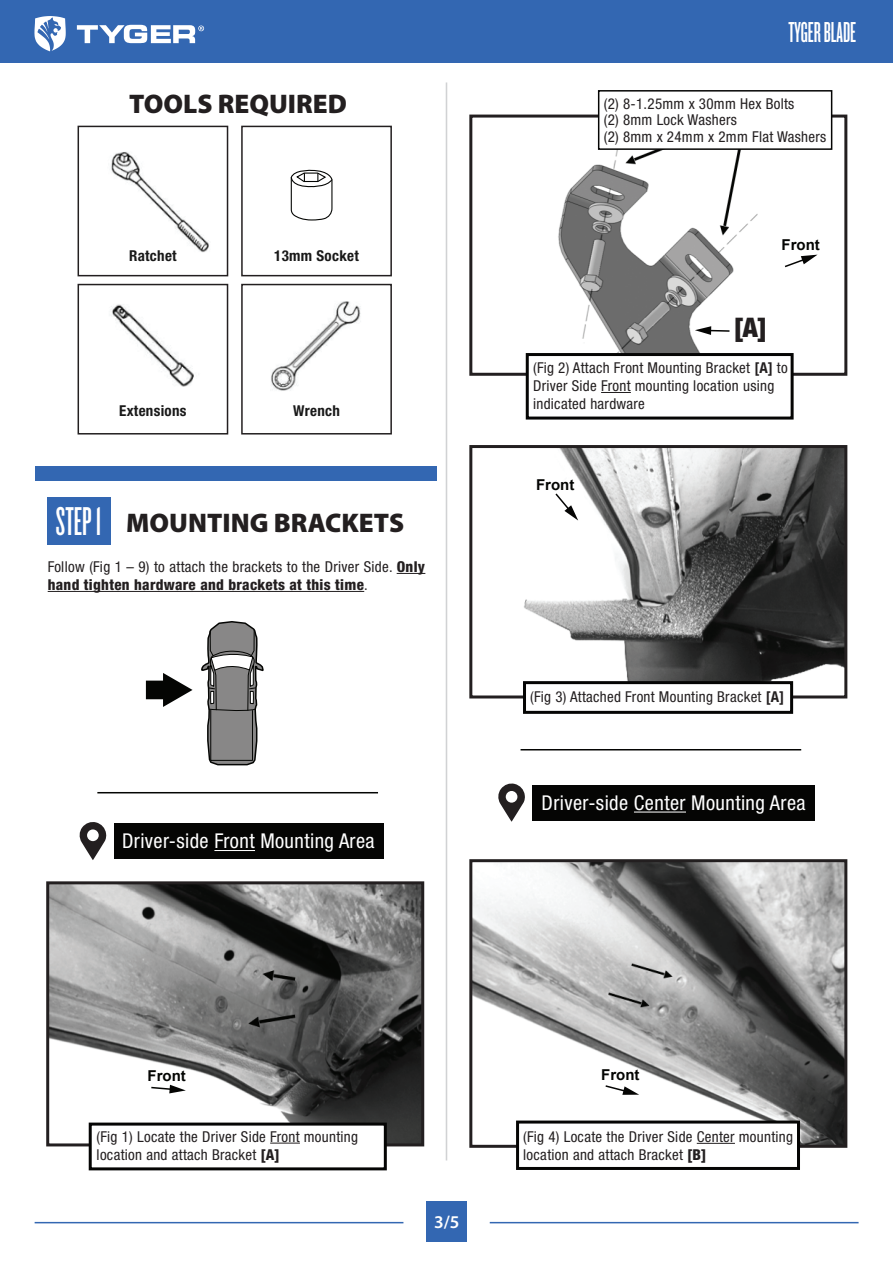
<style>
.page{position:relative;width:893px;height:1263px;background:#fff}
.page>*{position:absolute;margin:0;border:0;box-sizing:border-box;transform-origin:0 0}
.t1{font:41.85px "Knockout HTF46 Flyweight";color:#fff}
.t2{font:30px "Knockout HTF46 Flyweight";color:#fff}
.t3{font:900 27px "Myriad Pro";color:#231f20}
.t4{font:900 condensed 27px "Helvetica Neue LT Std";color:#231f20}
.t5{font:condensed 20.4px "Helvetica Neue LT Std";letter-spacing:.02em;color:#fff}
.t6{font:600 18px "Myriad Pro";color:#fff}
.t7{font:condensed 15px/18px "Helvetica Neue LT Std";letter-spacing:.02em;color:#231f20}
.t8{font:700 condensed 15px "Helvetica Neue LT Std";letter-spacing:.02em;color:#191919}
.t9{font:700 15px "Arial";color:#040503}
.s1{font-weight:800}
.s2{font-weight:700}
</style>
<div class="page">
<hr style="left:446px;top:82px;width:1px;height:1078px;background:#d1d2d4">
<svg style="left:397px;top:573px;width:28px;height:1px"></svg>
<hr style="left:48px;top:591px;width:316px;height:1px;background:#231f20">
<div style="left:48px;top:497px;width:63px;height:47px;background:#3367b2"></div>
<div style="left:35px;top:466px;width:401px;height:15px;background:#3367b2"></div>
<div style="left:0;top:0;width:893px;height:63px;background:#3367b2"></div>
<svg style="left:34px;top:16px;width:32px;height:35px"></svg>
<svg style="left:77px;top:25px;width:127px;height:18px"></svg>
<svg style="left:201px;top:621px;width:63px;height:145px"></svg>
<div style="left:427px;top:1201px;width:40px;height:40px;background:#3367b2"></div>
<hr style="left:35px;top:1222px;width:368px;height:1px;background:#3367b2">
<hr style="left:490px;top:1222px;width:369px;height:1px;background:#3367b2">
<img style="left:111px;top:152px;width:98px;height:101px">
<img style="left:271px;top:301px;width:90px;height:90px">
<img style="left:111px;top:304px;width:83px;height:83px">
<div style="left:78px;top:126px;width:150px;height:150px;border:2px solid #231f20"></div>
<div style="left:78px;top:284px;width:150px;height:150px;border:2px solid #231f20"></div>
<div style="left:241px;top:284px;width:151px;height:150px;border:2px solid #231f20"></div>
<div style="left:241px;top:126px;width:151px;height:150px;border:2px solid #231f20"></div>
<img style="left:525px;top:130px;width:233px;height:242px">
<div style="left:469px;top:115px;width:378px;height:261px;border:3px solid #231f20"></div>
<div style="left:526px;top:353px;width:268px;height:67px;background:#fff;border:3px solid #050504"></div>
<hr style="left:601px;top:392px;width:30px;height:1px;background:#231f20">
<hr style="left:97px;top:792px;width:281px;height:1px;background:#040503">
<div style="left:114px;top:823px;width:269px;height:36px;background:#050504"></div>
<svg style="left:79px;top:822px;width:27px;height:38px"></svg>
<hr style="left:214px;top:850px;width:41px;height:1px;background:#fff">
<hr style="left:521px;top:749px;width:280px;height:1px;background:#040503">
<div style="left:532px;top:785px;width:283px;height:36px;background:#050504"></div>
<svg style="left:498px;top:783px;width:27px;height:39px"></svg>
<hr style="left:634px;top:811px;width:52px;height:1px;background:#fff">
<svg style="left:785px;top:255px;width:32px;height:13px"></svg>
<svg style="left:290px;top:169px;width:43px;height:52px"></svg>
<img style="left:524px;top:449px;width:319px;height:245px">
<div style="left:469px;top:445px;width:378px;height:253px;border:3px solid #231f20"></div>
<div style="left:523px;top:681px;width:270px;height:33px;background:#fff;border:3px solid #050504"></div>
<img style="left:50px;top:885px;width:370px;height:257px">
<div style="left:46px;top:881px;width:378px;height:265px;border:3px solid #231f20"></div>
<div style="left:89px;top:1122px;width:298px;height:48px;background:#fff;border:3px solid #050504"></div>
<hr style="left:270px;top:1143px;width:30px;height:1px;background:#231f20">
<svg style="left:150px;top:1085px;width:36px;height:8px"></svg>
<div style="left:598px;top:90px;width:234px;height:60px;background:#fff;border:2px solid #050504"></div>
<svg style="left:146px;top:673px;width:47px;height:34px"></svg>
<svg style="left:695px;top:326px;width:36px;height:9px"></svg>
<svg style="left:554px;top:492px;width:24px;height:28px"></svg>
<img style="left:473px;top:863px;width:370px;height:281px">
<div style="left:469px;top:859px;width:378px;height:289px;border:3px solid #231f20"></div>
<div style="left:516px;top:1120px;width:284px;height:50px;background:#fff;border:3px solid #050504"></div>
<hr style="left:697px;top:1143px;width:38px;height:1px;background:#231f20">
<svg style="left:604px;top:1084px;width:35px;height:11px"></svg>
<h3 class="t3" style="left:129px;top:86px;width:219px">TOOLS REQUIRED</h3>
<p class="t8" style="left:129px;top:247px;width:49px">Ratchet</p>
<p class="t8" style="left:274px;top:247px;width:86px">13mm Socket</p>
<p class="t8" style="left:119px;top:401px;width:69px">Extensions</p>
<p class="t8" style="left:293px;top:401px;width:48px">Wrench</p>
<h1 class="t1" style="left:56px;top:500px;width:47px">STEP 1</h1>
<h3 class="t3" style="left:126px;top:504px;width:280px">MOUNTING BRACKETS</h3>
<p class="t7" style="left:48px;top:557px;width:379px">Follow (Fig 1 – 9) to attach the brackets to the Driver Side. <span class="s1">Only hand tighten hardware and brackets at this time</span>.</p>
<h3 class="t5" style="left:122px;top:829px;width:254px">Driver-side Front Mounting Area</h3>
<h2 class="t2" style="left:788px;top:17px;width:69px">TYGER BLADE</h2>
<p class="t7" style="left:604px;top:95px;width:224px;line-height:16.5px">(2) 8-1.25mm x 30mm Hex Bolts<br>(2) 8mm Lock Washers<br>(2) 8mm x 24mm x 2mm Flat Washers</p>
<p class="t9" style="left:782px;top:235px;width:40px">Front</p>
<h3 class="t4" style="left:734px;top:311px;width:33px">[A]</h3>
<p class="t7" style="left:533px;top:359px;width:256px">(Fig 2) Attach Front Mounting Bracket <span class="s2">[A]</span> to<br>Driver Side Front mounting location using indicated hardware</p>
<p class="t9" style="left:536px;top:475px;width:40px">Front</p>
<p class="t7" style="left:530px;top:688px;width:255px">(Fig 3) Attached Front Mounting Bracket <span class="s2">[A]</span></p>
<h3 class="t5" style="left:542px;top:791px;width:265px">Driver-side Center Mounting Area</h3>
<p class="t9" style="left:148px;top:1066px;width:40px">Front</p>
<p class="t7" style="left:97px;top:1127px;width:263px">(Fig 1) Locate the Driver Side Front mounting location and attach Bracket <span class="s1">[A]</span></p>
<p class="t6" style="left:434px;top:1210px;width:27px">3/5</p>
<p class="t9" style="left:601px;top:1065px;width:40px">Front</p>
<p class="t7" style="left:523px;top:1127px;width:271px">(Fig 4) Locate the Driver Side Center mounting location and attach Bracket <span class="s1">[B]</span></p>
</div>
